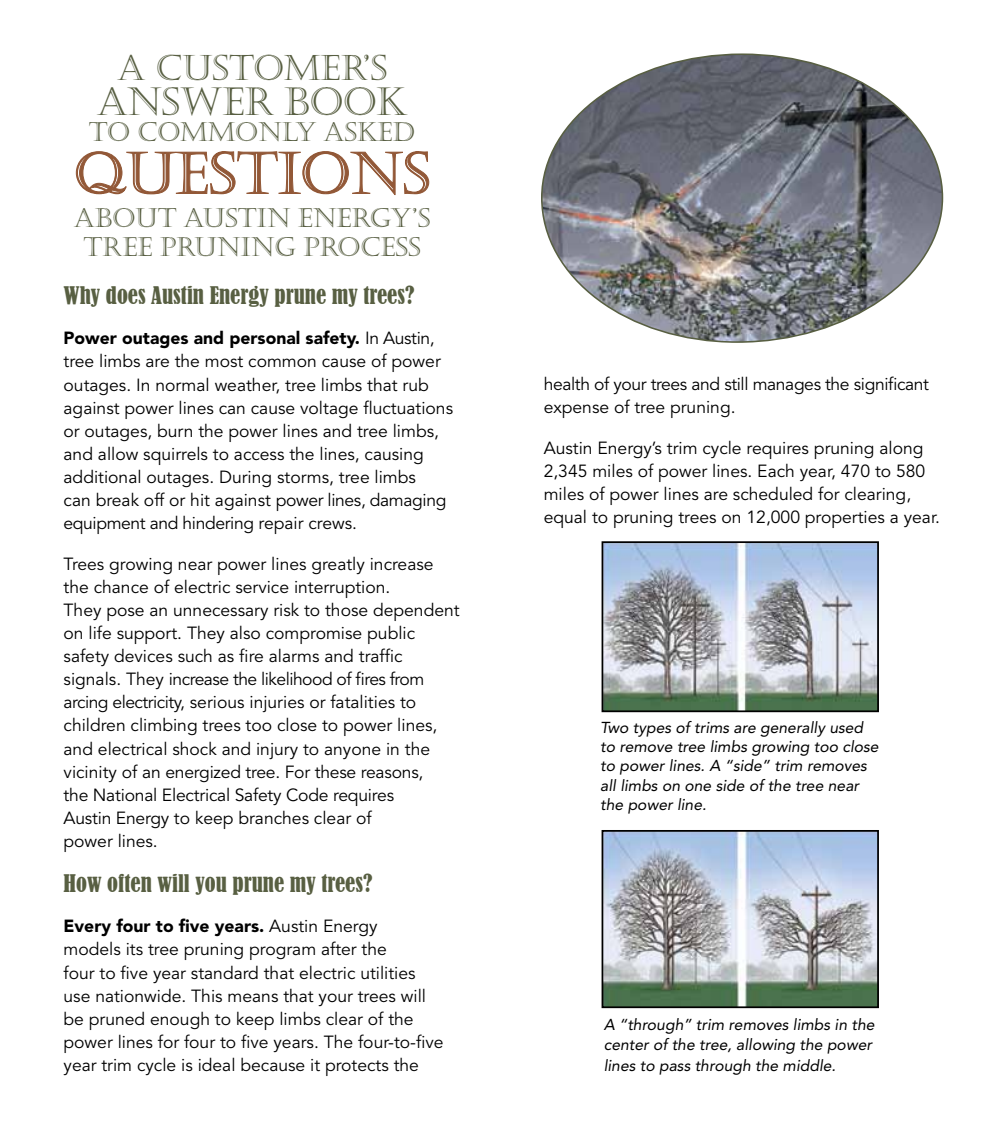
<style>
.page{position:relative;width:1008px;height:1134px;background:#fff}
.page>*{position:absolute;margin:0;border:0;box-sizing:border-box;transform-origin:0 0}
.t1{font:57.75px "Castellar";color:#925837}
.t2{font:38.5px "Castellar";color:#585f42}
.t3{font:35px "Castellar";color:#585f42}
.t4{font:26.25px/29.8px "Castellar";color:#585f42;text-align:center}
.t5{font:condensed 22.75px "Bernard";color:#585f42}
.t6{font:17.5px/23.1px "Avenir";color:#000}
.t7{font:17.5px/23.1px "Avenir";letter-spacing:-.02em;color:#000}
.t8{font:italic 15.75px/19.2px "Avenir";color:#000}
.s1{font-weight:900}
</style>
<div class="page">
<img style="left:542px;top:56px;width:400px;height:286px">
<img style="left:605px;top:544px;width:271px;height:165px">
<div style="left:602px;top:541px;width:277px;height:171px;border:2px solid #000"></div>
<img style="left:605px;top:833px;width:271px;height:172px">
<div style="left:602px;top:830px;width:277px;height:178px;border:2px solid #000"></div>
<svg style="left:75px;top:151px;width:355px;height:44px"></svg>
<h3 class="t3" style="left:117px;top:49px;width:272px">A CUSTOMER’S</h3>
<h2 class="t2" style="left:97px;top:81px;width:313px">ANSWER BOOK</h2>
<h3 class="t4" style="left:89px;top:118px;width:328px">TO COMMONLY ASKED</h3>
<h1 class="t1" style="left:74px;top:143px;width:358px">QUESTIONS</h1>
<h3 class="t4" style="left:74px;top:203px;width:358px">ABOUT AUSTIN ENERGY’S<br>TREE PRUNING PROCESS</h3>
<h3 class="t5" style="left:64px;top:282px;width:352px">Why does Austin Energy prune my trees?</h3>
<p class="t6" style="left:64px;top:327px;width:391px"><span class="s1">Power outages and personal safety.</span> In Austin, tree limbs are the most common cause of power outages. In normal weather, tree limbs that rub against power lines can cause voltage fluctuations or outages, burn the power lines and tree limbs, and allow squirrels to access the lines, causing additional outages. During storms, tree limbs<br>can break off or hit against power lines, damaging equipment and hindering repair crews.</p>
<p class="t6" style="left:64px;top:553px;width:398px">Trees growing near power lines greatly increase the chance of electric service interruption.<br>They pose an unnecessary risk to those dependent on life support. They also compromise public safety devices such as fire alarms and traffic signals. They increase the likelihood of fires from arcing electricity, serious injuries or fatalities to children climbing trees too close to power lines, and electrical shock and injury to anyone in the vicinity of an energized tree. For these reasons,<br>the National Electrical Safety Code requires<br>Austin Energy to keep branches clear of<br>power lines.</p>
<h3 class="t5" style="left:64px;top:870px;width:311px">How often will you prune my trees?</h3>
<p class="t6" style="left:64px;top:915px;width:382px"><span class="s1">Every four to five years.</span> Austin Energy<br>models its tree pruning program after the<br>four to five year standard that electric utilities use nationwide. This means that your trees will be pruned enough to keep limbs clear of the power lines for four to five years. The four-to-five year trim cycle is ideal because it protects the</p>
<p class="t7" style="left:544px;top:373px;width:387px">health of your trees and still manages the significant expense of tree pruning.</p>
<p class="t6" style="left:544px;top:436px;width:398px">Austin Energy’s trim cycle requires pruning along 2,345 miles of power lines. Each year, 470 to 580 miles of power lines are scheduled for clearing, equal to pruning trees on 12,000 properties a year.</p>
<p class="t8" style="left:600px;top:718px;width:280px">Two types of trims are generally used to remove tree limbs growing too close to power lines. A “side” trim removes all limbs on one side of the tree near the power line.</p>
<p class="t8" style="left:604px;top:1015px;width:272px">A “through” trim removes limbs in the center of the tree, allowing the power</p>
<p class="t8" style="left:604px;top:1056px;width:234px">lines to pass through the middle.</p>
</div>
